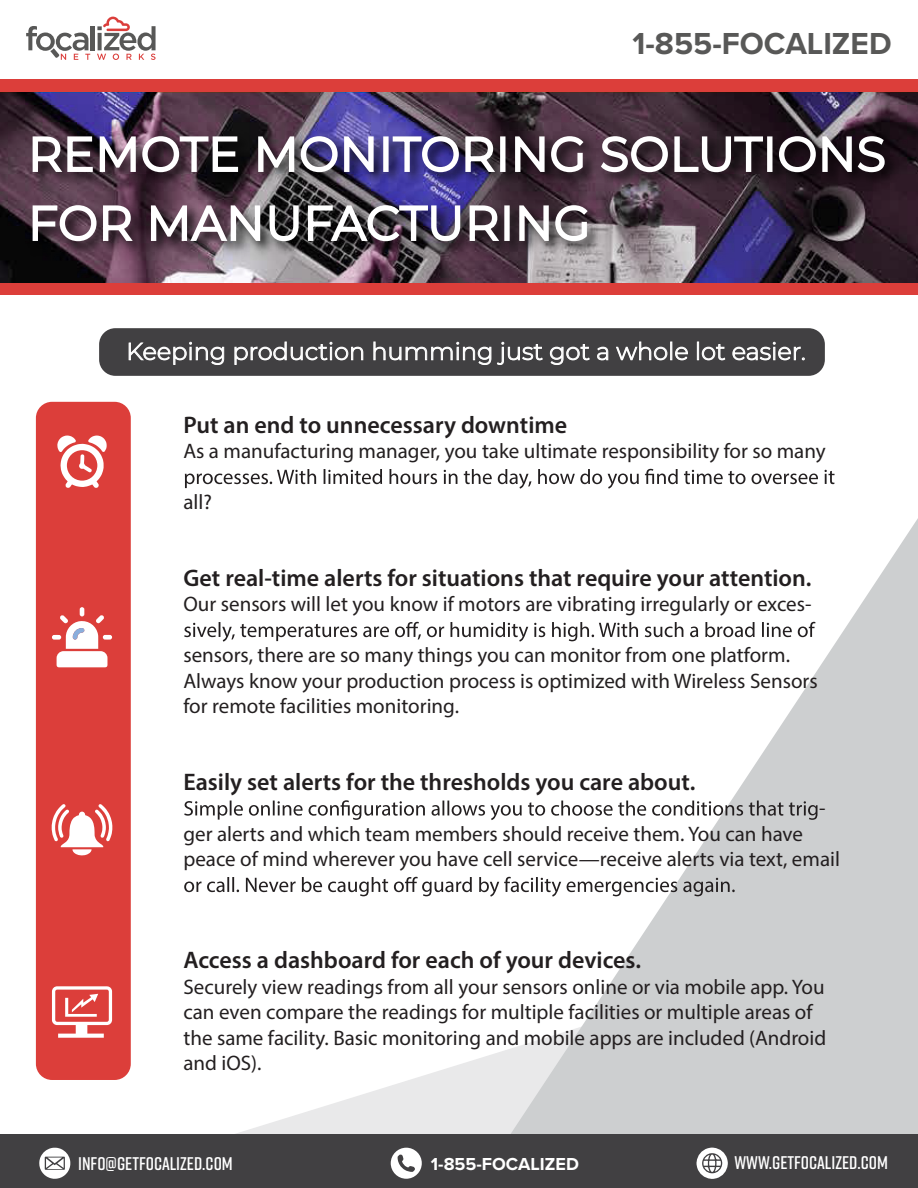
<style>
.page{position:relative;width:918px;height:1188px;background:#fff}
.page>*{position:absolute;margin:0;border:0;box-sizing:border-box;transform-origin:0 0}
.t1{font:700 31.5px "Proxima Nova";color:#585857}
.t2{font:600 24px "Myriad Pro";color:#231f20}
.t3{font:300 24px "Montserrat";color:#fff}
.t4{font:21px/25.5px "Myriad Pro";color:#231f20}
.t5{font:600 18.3px "Rift";color:#fff}
.t6{font:700 18px "Proxima Nova";color:#fff}
</style>
<div class="page">
<div style="left:36px;top:402px;width:95px;height:678px;background:#dc3e3a;border-radius:16px"></div>
<div style="left:0;top:79px;width:918px;height:216px;background:#dc3e3a"></div>
<svg style="left:230px;top:1049px;width:280px;height:86px"></svg>
<svg style="left:510px;top:518px;width:408px;height:617px;fill:#cdcfd0"></svg>
<svg style="left:185px;top:469px;width:650px;height:20px"></svg>
<svg style="left:184px;top:622px;width:631px;height:20px"></svg>
<svg style="left:184px;top:800px;width:634px;height:20px"></svg>
<svg style="left:184px;top:877px;width:551px;height:20px"></svg>
<div style="left:0;top:1135px;width:918px;height:53px;background:#414042"></div>
<div style="left:99px;top:328px;width:726px;height:48px;background:#414042;border-radius:16px"></div>
<svg style="left:129px;top:342px;width:95px;height:23px"></svg>
<svg style="left:235px;top:342px;width:128px;height:23px"></svg>
<svg style="left:374px;top:342px;width:117px;height:23px"></svg>
<svg style="left:497px;top:342px;width:46px;height:23px"></svg>
<svg style="left:550px;top:344px;width:40px;height:21px"></svg>
<svg style="left:597px;top:347px;width:11px;height:13px"></svg>
<svg style="left:616px;top:342px;width:72px;height:18px"></svg>
<svg style="left:697px;top:342px;width:28px;height:18px"></svg>
<svg style="left:733px;top:342px;width:72px;height:18px"></svg>
<svg style="left:57px;top:436px;width:50px;height:52px"></svg>
<svg style="left:52px;top:804px;width:60px;height:52px"></svg>
<svg style="left:52px;top:607px;width:60px;height:60px"></svg>
<svg style="left:52px;top:986px;width:60px;height:52px"></svg>
<svg style="left:39px;top:1148px;width:31px;height:31px"></svg>
<svg style="left:697px;top:1148px;width:31px;height:31px"></svg>
<svg style="left:391px;top:1148px;width:31px;height:31px"></svg>
<svg style="left:0;top:93px;width:918px;height:190px;background:#5c4f60"></svg>
<hr style="left:91px;top:26px;width:4px;height:24px;background:#585857">
<svg style="left:97px;top:17px;width:59px;height:43px"></svg>
<svg style="left:26px;top:26px;width:64px;height:34px"></svg>
<h1 class="t1" style="left:633px;top:20px;width:261px">1-855-FOCALIZED</h1>
<p class="t3" style="left:126px;top:335px;width:681px">Keeping production humming just got a whole lot easier.</p>
<p class="t2" style="left:183px;top:410px;width:385px">Put an end to unnecessary downtime</p>
<p class="t4" style="left:183px;top:438px;width:644px">As a manufacturing manager, you take ultimate responsibility for so many</p>
<p class="t4" style="left:183px;top:489px;width:30px">all?</p>
<p class="t2" style="left:183px;top:563px;width:630px">Get real-time alerts for situations that require your attention.</p>
<p class="t4" style="left:183px;top:591px;width:630px">Our sensors will let you know if motors are vibrating irregularly or exces-</p>
<p class="t4" style="left:183px;top:642px;width:636px">sensors, there are so many things you can monitor from one platform.<br>Always know your production process is optimized with Wireless Sensors for remote facilities monitoring.</p>
<p class="t2" style="left:183px;top:767px;width:513px">Easily set alerts for the thresholds you care about.</p>
<p class="t4" style="left:819px;top:795px;width:8px">-</p>
<p class="t4" style="left:183px;top:821px;width:658px">ger alerts and which team members should receive them. You can have peace of mind wherever you have cell service—receive alerts via text, email</p>
<p class="t2" style="left:183px;top:945px;width:459px">Access a dashboard for each of your devices.</p>
<p class="t4" style="left:183px;top:974px;width:644px">Securely view readings from all your sensors online or via mobile app. You can even compare the readings for multiple facilities or multiple areas of the same facility. Basic monitoring and mobile apps are included (Android and iOS).</p>
<p class="t5" style="left:78px;top:1151px;width:156px">INFO@GETFOCALIZED.COM</p>
<p class="t5" style="left:734px;top:1150px;width:155px">WWW.GETFOCALIZED.COM</p>
<p class="t6" style="left:431px;top:1150px;width:150px">1-855-FOCALIZED</p>
</div>
